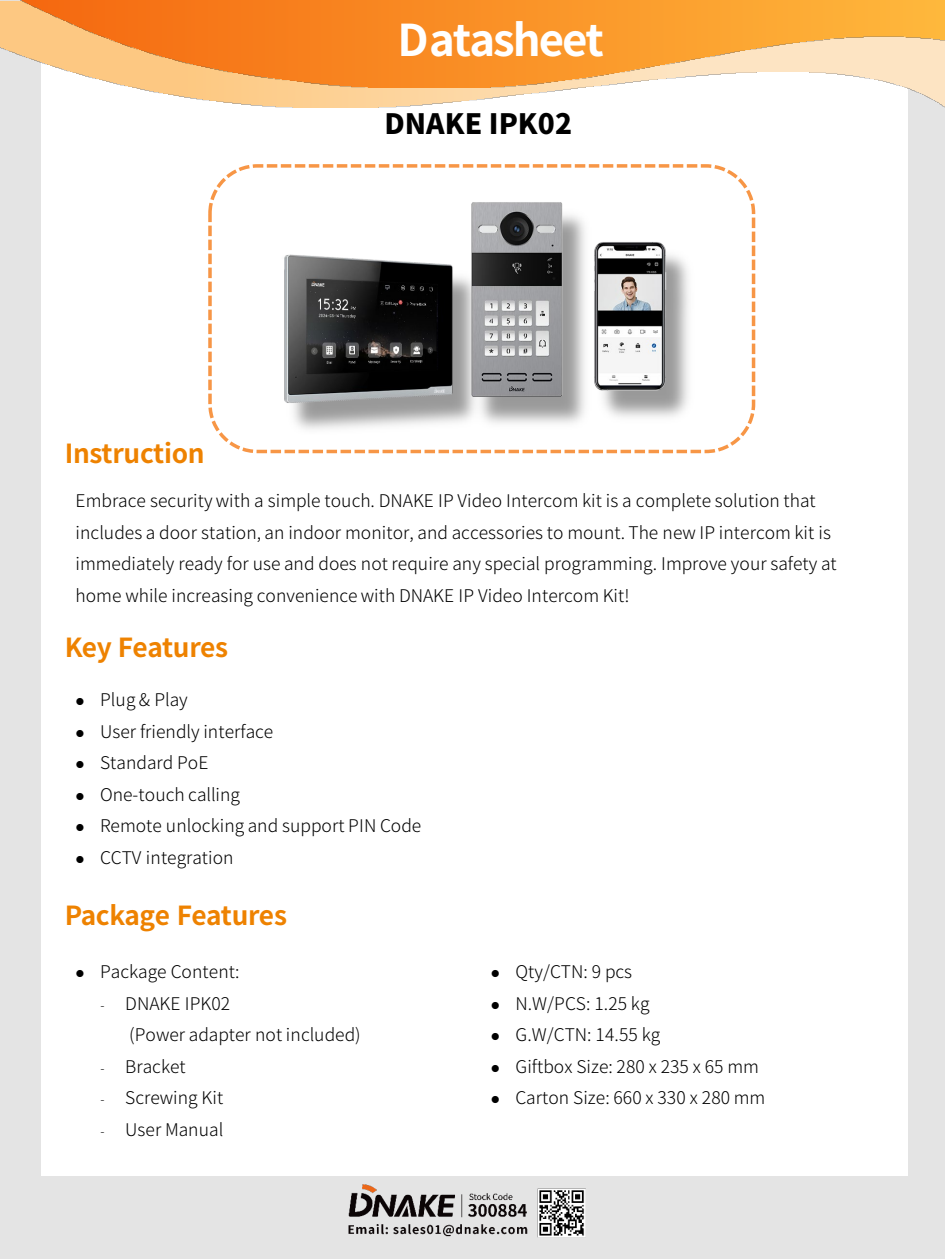
<style>
.page{position:relative;width:945px;height:1260px;background:#fff}
.page>*{position:absolute;margin:0;border:0;box-sizing:border-box;transform-origin:0 0}
.t1{font:700 43.75px "Source Han Sans CN";letter-spacing:-.045em;color:#fff}
.t2{font:800 28px "Source Han Sans CN";color:#000}
.t3{font:700 26.25px "Source Han Sans CN";letter-spacing:-.015em;color:#ee8200}
.t4{font:300 17.5px/31.5px "Source Han Sans CN";color:#000}
.s1{font-size:12.25px}
</style>
<div class="page">
<div style="left:0;top:1px;width:945px;height:1258px;background:#e4e4e4"></div>
<div style="left:41px;top:61px;width:867px;height:1115px;background:#fff"></div>
<img style="left:0;top:0;width:945px;height:108px">
<img style="left:17px;top:0;width:928px;height:88px">
<img style="left:348px;top:1184px;width:238px;height:54px">
<div style="left:208px;top:164px;width:547px;height:289px;border:4px dashed #f79646;border-radius:48px"></div>
<img style="left:284px;top:202px;width:387px;height:209px">
<h1 class="t1" style="left:398px;top:16px;width:208px">Datasheet</h1>
<h3 class="t3" style="left:65px;top:438px;width:142px">Instruction</h3>
<p class="t2" style="left:385px;top:108px;width:189px">DNAKE IPK02</p>
<p class="t4" style="left:76px;top:486px;width:763px">Embrace security with a simple touch. DNAKE IP Video Intercom kit is a complete solution that includes a door station, an indoor monitor, and accessories to mount. The new IP intercom kit is immediately ready for use and does not require any special programming. Improve your safety at home while increasing convenience with DNAKE IP Video Intercom Kit!</p>
<h3 class="t3" style="left:65px;top:632px;width:165px">Key Features</h3>
<p class="t4" style="left:76px;top:685px;width:114px">● Plug &amp; Play</p>
<p class="t4" style="left:76px;top:716px;width:199px">● User friendly interface</p>
<p class="t4" style="left:76px;top:748px;width:134px">● Standard PoE</p>
<p class="t4" style="left:76px;top:779px;width:166px">● One-touch calling</p>
<p class="t4" style="left:76px;top:811px;width:347px">● Remote unlocking and support PIN Code</p>
<p class="t4" style="left:76px;top:842px;width:160px">● CCTV integration</p>
<h3 class="t3" style="left:65px;top:900px;width:224px">Package Features</h3>
<p class="t4" style="left:76px;top:957px;width:165px">● Package Content:</p>
<p class="t4" style="left:100px;top:988px;width:131px"><span class="s1">-</span> DNAKE IPK02</p>
<p class="t4" style="left:129px;top:1020px;width:233px">(Power adapter not included)</p>
<p class="t4" style="left:100px;top:1051px;width:87px"><span class="s1">-</span> Bracket</p>
<p class="t4" style="left:100px;top:1083px;width:124px"><span class="s1">-</span> Screwing Kit</p>
<p class="t4" style="left:100px;top:1114px;width:124px"><span class="s1">-</span> User Manual</p>
<p class="t4" style="left:491px;top:957px;width:143px">● Qty/CTN: 9 pcs</p>
<p class="t4" style="left:491px;top:988px;width:160px">● N.W/PCS: 1.25 kg</p>
<p class="t4" style="left:491px;top:1020px;width:171px">● G.W/CTN: 14.55 kg</p>
<p class="t4" style="left:491px;top:1051px;width:270px">● Giftbox Size: 280 x 235 x 65 mm</p>
<p class="t4" style="left:491px;top:1083px;width:276px">● Carton Size: 660 x 330 x 280 mm</p>
</div>
